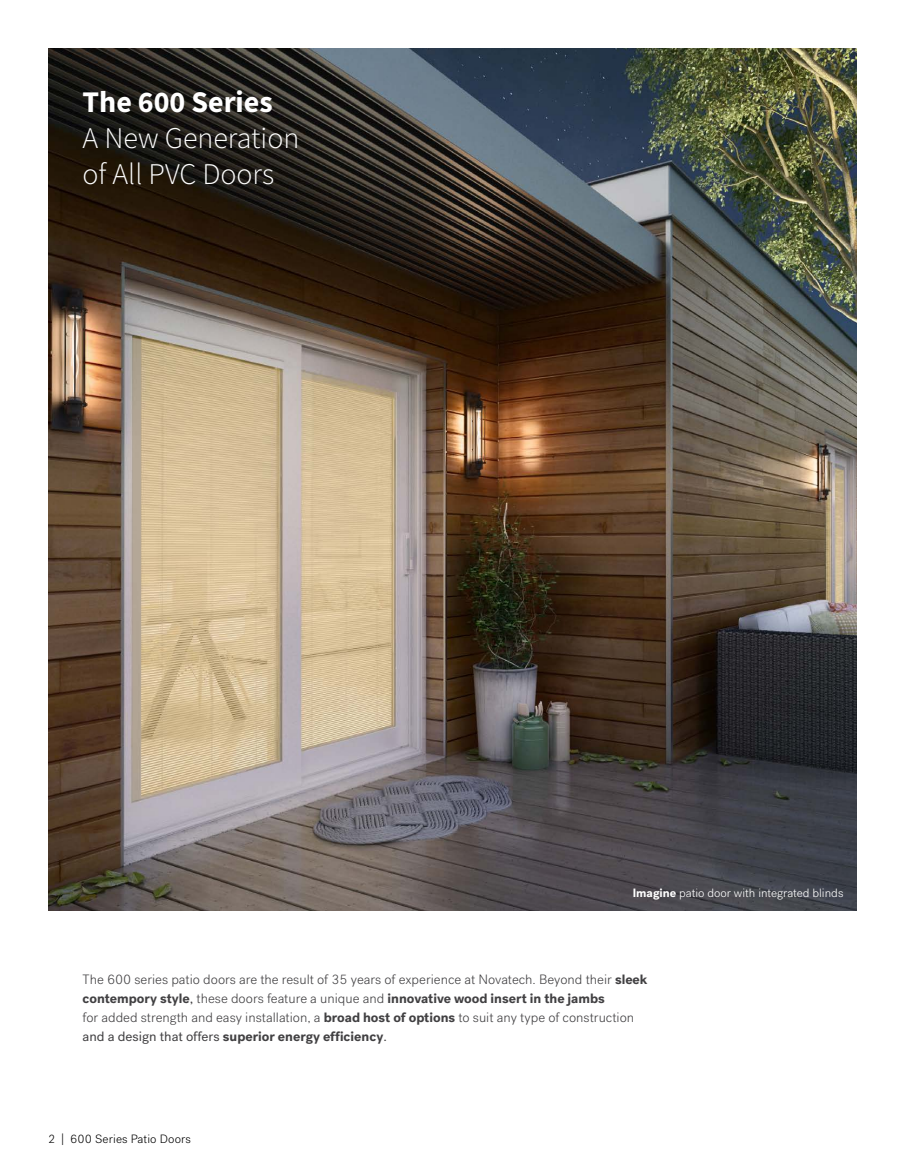
<style>
.page{position:relative;width:905px;height:1175px;background:#fff}
.page>*{position:absolute;margin:0;border:0;box-sizing:border-box;transform-origin:0 0}
.t1{font:300 30px/36px "Source Sans Pro";color:#fff}
.t2{font:700 30px "Source Sans Pro";color:#fff}
.t3{font:300 13.5px/18.8px "Post Grotesk";color:#414042}
.t4{font:300 12px "Post Grotesk";color:#fff}
.t5{font:300 12px "Post Grotesk";letter-spacing:.01em;color:#000}
.s1{font-weight:700}
.s2{font-weight:400}
</style>
<div class="page">
<img style="left:48px;top:48px;width:809px;height:862px">
<h1 class="t2" style="left:82px;top:81px;width:192px">The 600 Series</h1>
<h1 class="t1" style="left:82px;top:120px;width:218px">A New Generation of All PVC Doors</h1>
<p class="t4" style="left:632px;top:886px;width:212px"><span class="s1">Imagine</span> patio door with integrated blinds</p>
<p class="t3" style="left:82px;top:970px;width:566px">The 600 series patio doors are the result of 35 years of experience at Novatech. Beyond their <span class="s1">sleek contempory style</span><span class="s2">,</span> these doors feature a unique and <span class="s1">innovative wood insert in the jambs<br></span>for added strength and easy installation, a <span class="s1">broad host of options</span> to suit any type of construction <span class="s2">and a design that offers</span> <span class="s1">superior energy efficiency</span><span class="s2">.</span></p>
<p class="t5" style="left:48px;top:1131px;width:144px">2 | 600 Series Patio Doors</p>
</div>
